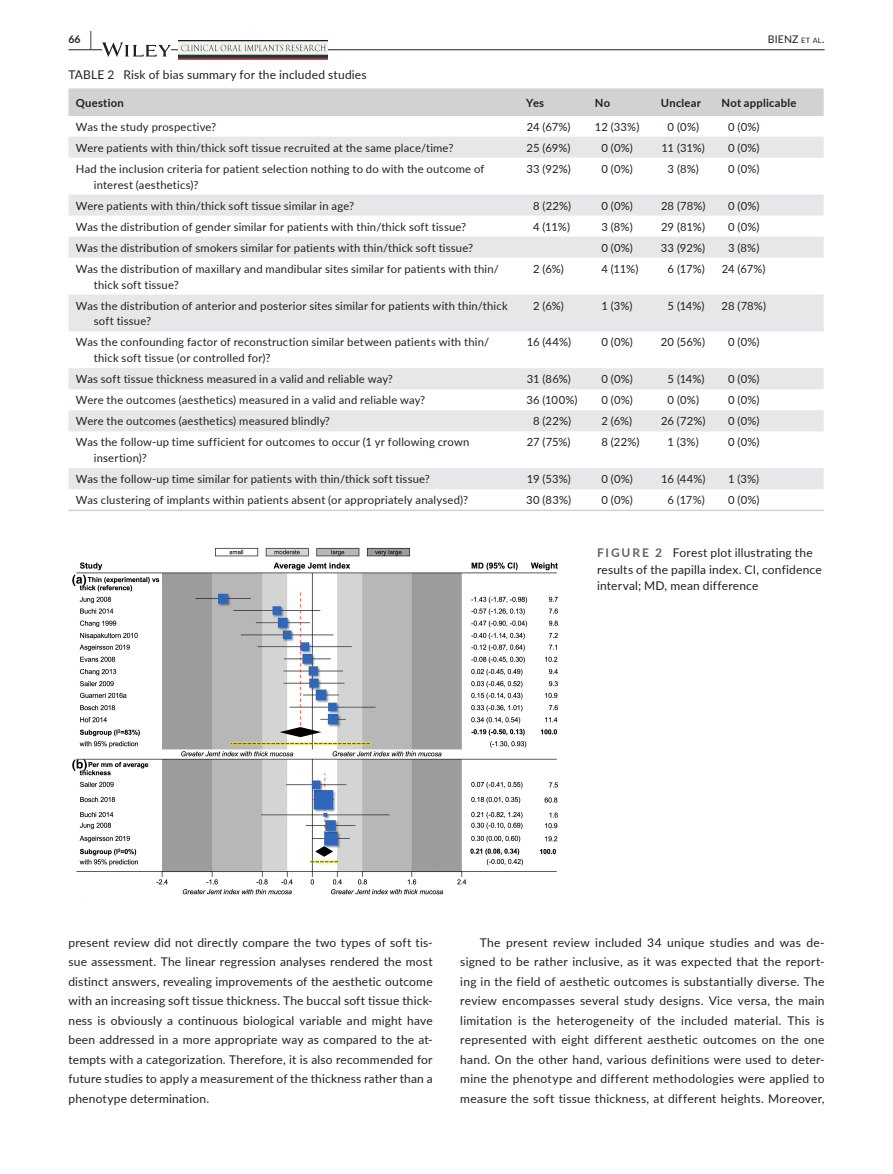
<style>
.page{position:relative;width:893px;height:1174px;background:#fff}
.page>*{position:absolute;margin:0;border:0;box-sizing:border-box;transform-origin:0 0}
.t1{font:12px/19.5px "Lato";letter-spacing:.015em;color:#231f20;text-align:justify}
.t2{font:11.25px/15.8px "Lato";letter-spacing:.015em;color:#231f20}
.t3{font:700 11.25px "Lato";letter-spacing:.02em;color:#231f20}
.t4{font:10.5px "Lato";letter-spacing:.015em;color:#231f20}
.t5{font:700 10.5px "Lato";color:#231f20}
.s1{font-size:19.5px}
.s2{font-size:7.35px}
.s3{font-weight:700;color:#636366}
</style>
<div class="page">
<hr style="left:68px;top:49px;width:756px;height:1px;background:#231f20">
<svg style="left:102px;top:42px;width:69px;height:15px"></svg>
<img style="left:178px;top:40px;width:149px;height:19px">
<div style="left:68px;top:88px;width:756px;height:28px;background:#d1d2d4"></div>
<svg style="left:68px;top:137px;width:756px;height:352px"></svg>
<hr style="left:68px;top:509px;width:451px;height:2px;background:#d1d2d4">
<hr style="left:519px;top:509px;width:68px;height:2px;background:#d1d2d4">
<hr style="left:587px;top:509px;width:66px;height:2px;background:#d1d2d4">
<hr style="left:653px;top:509px;width:61px;height:2px;background:#d1d2d4">
<hr style="left:714px;top:509px;width:110px;height:2px;background:#d1d2d4">
<img style="left:72px;top:547px;width:486px;height:348px">
<p class="t5" style="left:68px;top:31px;width:25px">66 <span class="s1">|</span></p>
<p class="t4" style="left:768px;top:31px;width:58px">BIENZ <span class="s2">et al</span>.</p>
<p class="t1" style="left:68px;top:64px;width:300px">TABLE 2 Risk of bias summary for the included studies</p>
<p class="t3" style="left:76px;top:94px;width:49px">Question</p>
<p class="t3" style="left:526px;top:94px;width:19px">Yes</p>
<p class="t3" style="left:595px;top:94px;width:17px">No</p>
<p class="t3" style="left:661px;top:94px;width:42px">Unclear</p>
<p class="t3" style="left:722px;top:94px;width:76px">Not applicable</p>
<p class="t2" style="left:76px;top:118px;width:142px">Was the study prospective?</p>
<p class="t2" style="left:527px;top:118px;width:45px">24 (67%)</p>
<p class="t2" style="left:595px;top:118px;width:46px">12 (33%)</p>
<p class="t2" style="left:668px;top:118px;width:33px">0 (0%)</p>
<p class="t2" style="left:728px;top:118px;width:33px">0 (0%)</p>
<p class="t2" style="left:76px;top:139px;width:379px">Were patients with thin/thick soft tissue recruited at the same place/time?</p>
<p class="t2" style="left:526px;top:139px;width:46px">25 (69%)</p>
<p class="t2" style="left:601px;top:139px;width:33px">0 (0%)</p>
<p class="t2" style="left:661px;top:139px;width:45px">11 (31%)</p>
<p class="t2" style="left:728px;top:139px;width:33px">0 (0%)</p>
<p class="t2" style="left:94px;top:160px;width:392px;text-indent:-18px">Had the inclusion criteria for patient selection nothing to do with the outcome of interest (aesthetics)?</p>
<p class="t2" style="left:526px;top:160px;width:46px">33 (92%)</p>
<p class="t2" style="left:601px;top:160px;width:33px">0 (0%)</p>
<p class="t2" style="left:668px;top:160px;width:33px">3 (8%)</p>
<p class="t2" style="left:728px;top:160px;width:33px">0 (0%)</p>
<p class="t2" style="left:76px;top:197px;width:280px">Were patients with thin/thick soft tissue similar in age?</p>
<p class="t2" style="left:533px;top:197px;width:39px">8 (22%)</p>
<p class="t2" style="left:601px;top:197px;width:33px">0 (0%)</p>
<p class="t2" style="left:661px;top:197px;width:46px">28 (78%)</p>
<p class="t2" style="left:728px;top:197px;width:33px">0 (0%)</p>
<p class="t2" style="left:76px;top:218px;width:392px">Was the distribution of gender similar for patients with thin/thick soft tissue?</p>
<p class="t2" style="left:533px;top:218px;width:38px">4 (11%)</p>
<p class="t2" style="left:601px;top:218px;width:33px">3 (8%)</p>
<p class="t2" style="left:661px;top:218px;width:46px">29 (81%)</p>
<p class="t2" style="left:728px;top:218px;width:33px">0 (0%)</p>
<p class="t2" style="left:76px;top:239px;width:399px">Was the distribution of smokers similar for patients with thin/thick soft tissue?</p>
<p class="t2" style="left:601px;top:239px;width:33px">0 (0%)</p>
<p class="t2" style="left:661px;top:239px;width:46px">33 (92%)</p>
<p class="t2" style="left:728px;top:239px;width:33px">3 (8%)</p>
<p class="t2" style="left:94px;top:260px;width:406px;text-indent:-18px">Was the distribution of maxillary and mandibular sites similar for patients with thin/ thick soft tissue?</p>
<p class="t2" style="left:533px;top:260px;width:32px">2 (6%)</p>
<p class="t2" style="left:601px;top:260px;width:38px">4 (11%)</p>
<p class="t2" style="left:668px;top:260px;width:39px">6 (17%)</p>
<p class="t2" style="left:722px;top:260px;width:45px">24 (67%)</p>
<p class="t2" style="left:94px;top:297px;width:415px;text-indent:-18px">Was the distribution of anterior and posterior sites similar for patients with thin/thick soft tissue?</p>
<p class="t2" style="left:533px;top:297px;width:32px">2 (6%)</p>
<p class="t2" style="left:601px;top:297px;width:33px">1 (3%)</p>
<p class="t2" style="left:668px;top:297px;width:38px">5 (14%)</p>
<p class="t2" style="left:722px;top:297px;width:46px">28 (78%)</p>
<p class="t2" style="left:94px;top:334px;width:397px;text-indent:-18px">Was the confounding factor of reconstruction similar between patients with thin/ thick soft tissue (or controlled for)?</p>
<p class="t2" style="left:527px;top:334px;width:46px">16 (44%)</p>
<p class="t2" style="left:601px;top:334px;width:33px">0 (0%)</p>
<p class="t2" style="left:661px;top:334px;width:46px">20 (56%)</p>
<p class="t2" style="left:728px;top:334px;width:33px">0 (0%)</p>
<p class="t2" style="left:76px;top:371px;width:318px">Was soft tissue thickness measured in a valid and reliable way?</p>
<p class="t2" style="left:527px;top:371px;width:46px">31 (86%)</p>
<p class="t2" style="left:601px;top:371px;width:33px">0 (0%)</p>
<p class="t2" style="left:668px;top:371px;width:38px">5 (14%)</p>
<p class="t2" style="left:728px;top:371px;width:33px">0 (0%)</p>
<p class="t2" style="left:76px;top:392px;width:351px">Were the outcomes (aesthetics) measured in a valid and reliable way?</p>
<p class="t2" style="left:526px;top:392px;width:53px">36 (100%)</p>
<p class="t2" style="left:601px;top:392px;width:33px">0 (0%)</p>
<p class="t2" style="left:668px;top:392px;width:33px">0 (0%)</p>
<p class="t2" style="left:728px;top:392px;width:33px">0 (0%)</p>
<p class="t2" style="left:76px;top:413px;width:256px">Were the outcomes (aesthetics) measured blindly?</p>
<p class="t2" style="left:533px;top:413px;width:39px">8 (22%)</p>
<p class="t2" style="left:601px;top:413px;width:32px">2 (6%)</p>
<p class="t2" style="left:661px;top:413px;width:46px">26 (72%)</p>
<p class="t2" style="left:728px;top:413px;width:33px">0 (0%)</p>
<p class="t2" style="left:94px;top:434px;width:377px;text-indent:-18px">Was the follow-up time sufficient for outcomes to occur (1 yr following crown insertion)?</p>
<p class="t2" style="left:527px;top:434px;width:45px">27 (75%)</p>
<p class="t2" style="left:601px;top:434px;width:39px">8 (22%)</p>
<p class="t2" style="left:668px;top:434px;width:33px">1 (3%)</p>
<p class="t2" style="left:728px;top:434px;width:33px">0 (0%)</p>
<p class="t2" style="left:76px;top:471px;width:355px">Was the follow-up time similar for patients with thin/thick soft tissue?</p>
<p class="t2" style="left:527px;top:471px;width:45px">19 (53%)</p>
<p class="t2" style="left:601px;top:471px;width:33px">0 (0%)</p>
<p class="t2" style="left:661px;top:471px;width:46px">16 (44%)</p>
<p class="t2" style="left:728px;top:471px;width:33px">1 (3%)</p>
<p class="t2" style="left:76px;top:492px;width:394px">Was clustering of implants within patients absent (or appropriately analysed)?</p>
<p class="t2" style="left:526px;top:492px;width:46px">30 (83%)</p>
<p class="t2" style="left:601px;top:492px;width:33px">0 (0%)</p>
<p class="t2" style="left:668px;top:492px;width:39px">6 (17%)</p>
<p class="t2" style="left:728px;top:492px;width:33px">0 (0%)</p>
<p class="t1" style="left:597px;top:544px;width:226px;line-height:16.5px;text-align:left"><span class="s3">FIGURE 2</span> Forest plot illustrating the results of the papilla index. CI, confidence interval; MD, mean difference</p>
<p class="t1" style="left:68px;top:932px;width:366px">present review did not directly compare the two types of soft tis&shy;sue assessment. The linear regression analyses rendered the most distinct answers, revealing improvements of the aesthetic outcome with an increasing soft tissue thickness. The buccal soft tissue thick&shy;ness is obviously a continuous biological variable and might have been addressed in a more appropriate way as compared to the at&shy;tempts with a categorization. Therefore, it is also recommended for future studies to apply a measurement of the thickness rather than a phenotype determination.</p>
<p class="t1" style="left:460px;top:932px;width:366px;text-indent:20px">The present review included 34 unique studies and was de&shy;signed to be rather inclusive, as it was expected that the report&shy;ing in the field of aesthetic outcomes is substantially diverse. The review encompasses several study designs. Vice versa, the main limitation is the heterogeneity of the included material. This is represented with eight different aesthetic outcomes on the one hand. On the other hand, various definitions were used to deter&shy;mine the phenotype and different methodologies were applied to measure the soft tissue thickness, at different heights. Moreover,</p>
</div>
